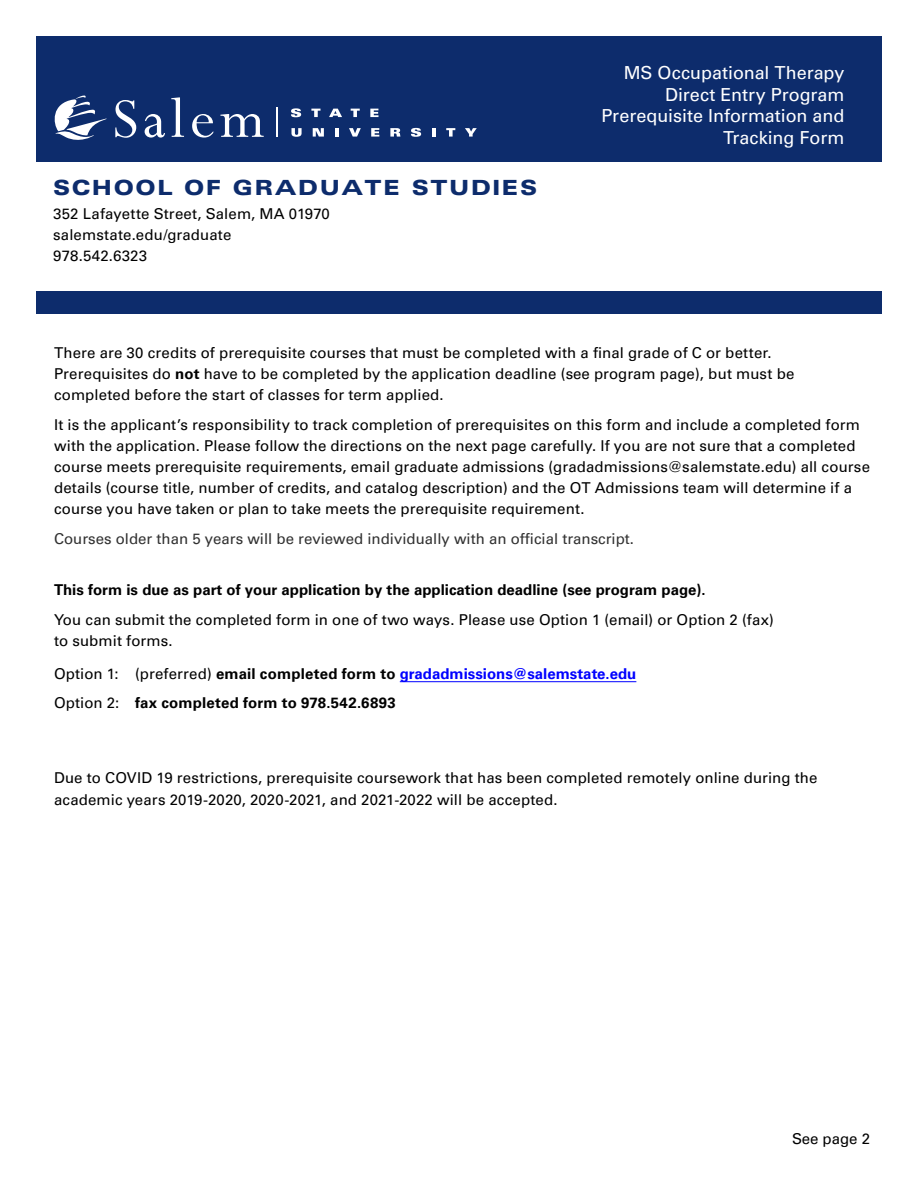
<style>
.page{position:relative;width:918px;height:1188px;background:#fff}
.page>*{position:absolute;margin:0;border:0;box-sizing:border-box;transform-origin:0 0}
.t1{font:900 expanded 21px "Univers LT Pro";letter-spacing:.07em;color:#0d2c6c}
.t2{font:18px/21.6px "Univers LT Pro 55 Roman";color:#fff;text-align:right}
.t3{font:15px/21px "Univers LT Pro 55 Roman";letter-spacing:.01em;color:#000}
.t4{font:700 15px/28.5px "Univers LT Pro 65";color:#000}
.t5{font:15px "Univers LT Pro 55 Roman";color:#313131}
.s1{font-family:"Univers LT Pro 65";font-weight:700}
.s2{font-family:"Univers LT Pro 55 Roman";font-weight:400}
.s3{color:#00f}
</style>
<div class="page">
<div style="left:36px;top:36px;width:846px;height:126px;background:#0d2c6c"></div>
<svg style="left:291px;top:128px;width:11px;height:9px"></svg>
<svg style="left:313px;top:128px;width:11px;height:9px"></svg>
<svg style="left:335px;top:128px;width:4px;height:9px"></svg>
<svg style="left:349px;top:128px;width:12px;height:9px"></svg>
<svg style="left:371px;top:128px;width:8px;height:9px"></svg>
<svg style="left:390px;top:128px;width:10px;height:9px"></svg>
<svg style="left:411px;top:128px;width:10px;height:9px"></svg>
<svg style="left:432px;top:128px;width:4px;height:9px"></svg>
<svg style="left:446px;top:128px;width:9px;height:9px"></svg>
<svg style="left:465px;top:128px;width:12px;height:9px"></svg>
<svg style="left:291px;top:108px;width:10px;height:9px"></svg>
<svg style="left:311px;top:109px;width:10px;height:8px"></svg>
<svg style="left:329px;top:109px;width:13px;height:8px"></svg>
<svg style="left:351px;top:109px;width:9px;height:8px"></svg>
<svg style="left:370px;top:109px;width:8px;height:8px"></svg>
<svg style="left:115px;top:100px;width:21px;height:38px"></svg>
<svg style="left:145px;top:114px;width:20px;height:24px"></svg>
<svg style="left:171px;top:97px;width:13px;height:40px"></svg>
<svg style="left:192px;top:114px;width:21px;height:24px"></svg>
<svg style="left:220px;top:114px;width:44px;height:23px"></svg>
<hr style="left:276px;top:108px;width:2px;height:29px;background:#fff">
<svg style="left:55px;top:96px;width:52px;height:44px"></svg>
<div style="left:36px;top:291px;width:846px;height:23px;background:#0d2c6c"></div>
<hr style="left:400px;top:681px;width:236px;height:1px;background:#00f">
<h1 class="t1" style="left:53px;top:175px;width:486px">SCHOOL OF GRADUATE STUDIES</h1>
<p class="t3" style="left:53px;top:203px;width:278px">352 Lafayette Street, Salem, MA 01970 salemstate.edu/graduate<br>978.542.6323</p>
<p class="t2" style="left:601px;top:61px;width:245px">MS Occupational Therapy<br>Direct Entry Program<br>Prerequisite Information and<br>Tracking Form</p>
<p class="t3" style="left:54px;top:342px;width:742px">There are 30 credits of prerequisite courses that must be completed with a final grade of C or better.<br>Prerequisites do <span class="s1">not</span> have to be completed by the application deadline (see program page), but must be completed before the start of classes for term applied.</p>
<p class="t3" style="left:54px;top:414px;width:818px">It is the applicant’s responsibility to track completion of prerequisites on this form and include a completed form with the application. Please follow the directions on the next page carefully. If you are not sure that a completed course meets prerequisite requirements, email graduate admissions (gradadmissions@salemstate.edu) all course details (course title, number of credits, and catalog description) and the OT Admissions team will determine if a course you have taken or plan to take meets the prerequisite requirement.</p>
<p class="t5" style="left:54px;top:529px;width:582px">Courses older than 5 years will be reviewed individually with an official transcript.</p>
<p class="t4" style="left:54px;top:575px;width:653px">This form is due as part of your application by the application deadline (see program page).</p>
<p class="t3" style="left:54px;top:609px;width:721px">You can submit the completed form in one of two ways. Please use Option 1 (email) or Option 2 (fax) to submit forms.</p>
<p class="t4" style="left:54px;top:659px;width:584px"><span class="s2">Option 1: (preferred)</span> email completed form to <span class="s3">gradadmissions@salemstate.edu<br></span><span class="s2">Option 2:</span> fax completed form to 978.542.6893</p>
<p class="t3" style="left:54px;top:766px;width:765px;line-height:22.5px">Due to COVID 19 restrictions, prerequisite coursework that has been completed remotely online during the academic years 2019-2020, 2020-2021, and 2021-2022 will be accepted.</p>
<p class="t3" style="left:792px;top:1127px;width:80px">See page 2</p>
</div>
